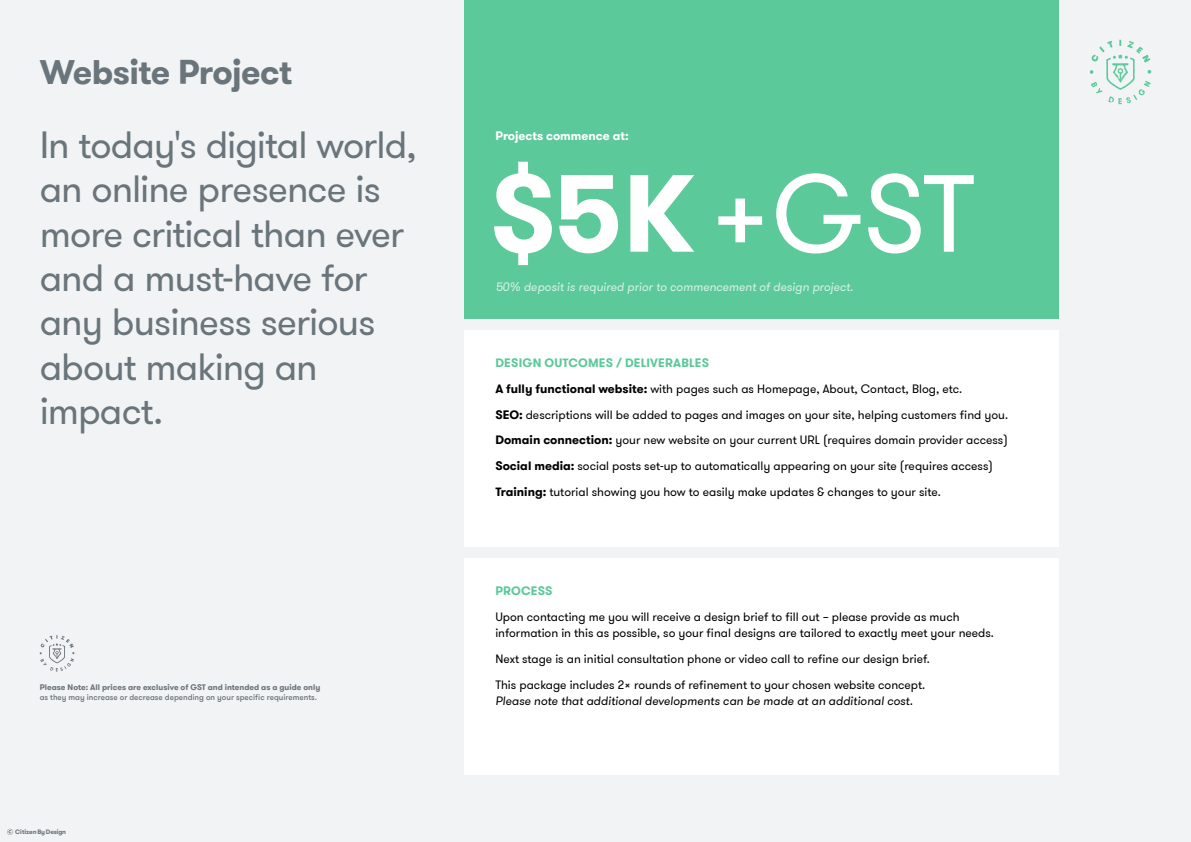
<style>
.page{position:relative;width:1191px;height:842px;background:#f1f3f4}
.page>*{position:absolute;margin:0;border:0;box-sizing:border-box;transform-origin:0 0}
.t1{font:109.5px "GT Walsheim Pro";color:#fff}
.t2{font:37.8px/44.3px "GT Walsheim Pro";letter-spacing:-.025em;color:#6a747b}
.t3{font:700 34px "GT Walsheim Pro";letter-spacing:-.02em;color:#6a747b}
.t4{font:12.1px/25.9px "GT Walsheim Pro";color:#000}
.t5{font:italic 12.1px "GT Walsheim Pro";color:#000}
.t6{font:italic 12.1px "GT Walsheim Pro";color:#fff}
.t7{font:700 12.1px "GT Walsheim Pro";color:#fff}
.t8{font:700 12.1px "GT Walsheim Pro";letter-spacing:.015em;color:#5cc99b}
.t9{font:500 8px "GT Walsheim Pro";color:#6a747b}
.t10{font:700 8px "GT Walsheim Pro";color:#6a747b}
.t11{font:700 6.3px "GT Walsheim Pro";letter-spacing:-.02em;color:#6a747b}
.s1{font-weight:700}
.s2{font-weight:700;color:#5cc99b}
</style>
<div class="page">
<svg style="left:40px;top:635px;width:34px;height:36px"></svg>
<svg style="left:1089px;top:40px;width:62px;height:64px"></svg>
<svg style="left:7px;top:829px;width:6px;height:6px"></svg>
<div style="left:464px;top:330px;width:594px;height:216px;background:#fff"></div>
<div style="left:464px;top:0;width:594px;height:318px;background:#5cc99b"></div>
<div style="left:464px;top:558px;width:594px;height:216px;background:#fff"></div>
<h3 class="t3" style="left:40px;top:50px;width:254px">Website Project</h3>
<h2 class="t2" style="left:40px;top:124px;width:378px">In today's digital world, an online presence is more critical than ever and a must-have for any business serious about making an impact.</h2>
<p class="t10" style="left:40px;top:682px;width:282px">Please Note: All prices are exclusive of GST and intended as a guide only</p>
<p class="t9" style="left:40px;top:692px;width:279px">as they may increase or decrease depending on your specific requirements.</p>
<p class="t11" style="left:15px;top:828px;width:52px">Citizen By Design</p>
<p class="t7" style="left:495px;top:128px;width:135px">Projects commence at:</p>
<h1 class="t1" style="left:487px;top:145px;width:489px"><span class="s1">$5K</span> +GST</h1>
<p class="t6" style="left:495px;top:279px;width:359px">50% deposit is required prior to commencement of design project.</p>
<p class="t4" style="left:495px;top:350px;width:514px"><span class="s2">DESIGN OUTCOMES / DELIVERABLES<br></span><span class="s1">A fully functional website:</span> with pages such as Homepage, About, Contact, Blog, etc.<br><span class="s1">SEO:</span> descriptions will be added to pages and images on your site, helping customers find you.<br><span class="s1">Domain connection:</span> your new website on your current URL (requires domain provider access)<br><span class="s1">Social media:</span> social posts set-up to automatically appearing on your site (requires access)<br><span class="s1">Training:</span> tutorial showing you how to easily make updates &amp; changes to your site.</p>
<p class="t8" style="left:495px;top:582px;width:59px">PROCESS</p>
<p class="t4" style="left:495px;top:609px;width:500px;line-height:16.1px">Upon contacting me you will receive a design brief to fill out – please provide as much information in this as possible, so your final designs are tailored to exactly meet your needs.</p>
<p class="t4" style="left:495px;top:646px;width:436px">Next stage is an initial consultation phone or video call to refine our design brief.<br>This package includes 2x rounds of refinement to your chosen website concept.</p>
<p class="t5" style="left:495px;top:693px;width:419px">Please note that additional developments can be made at an additional cost.</p>
</div>
